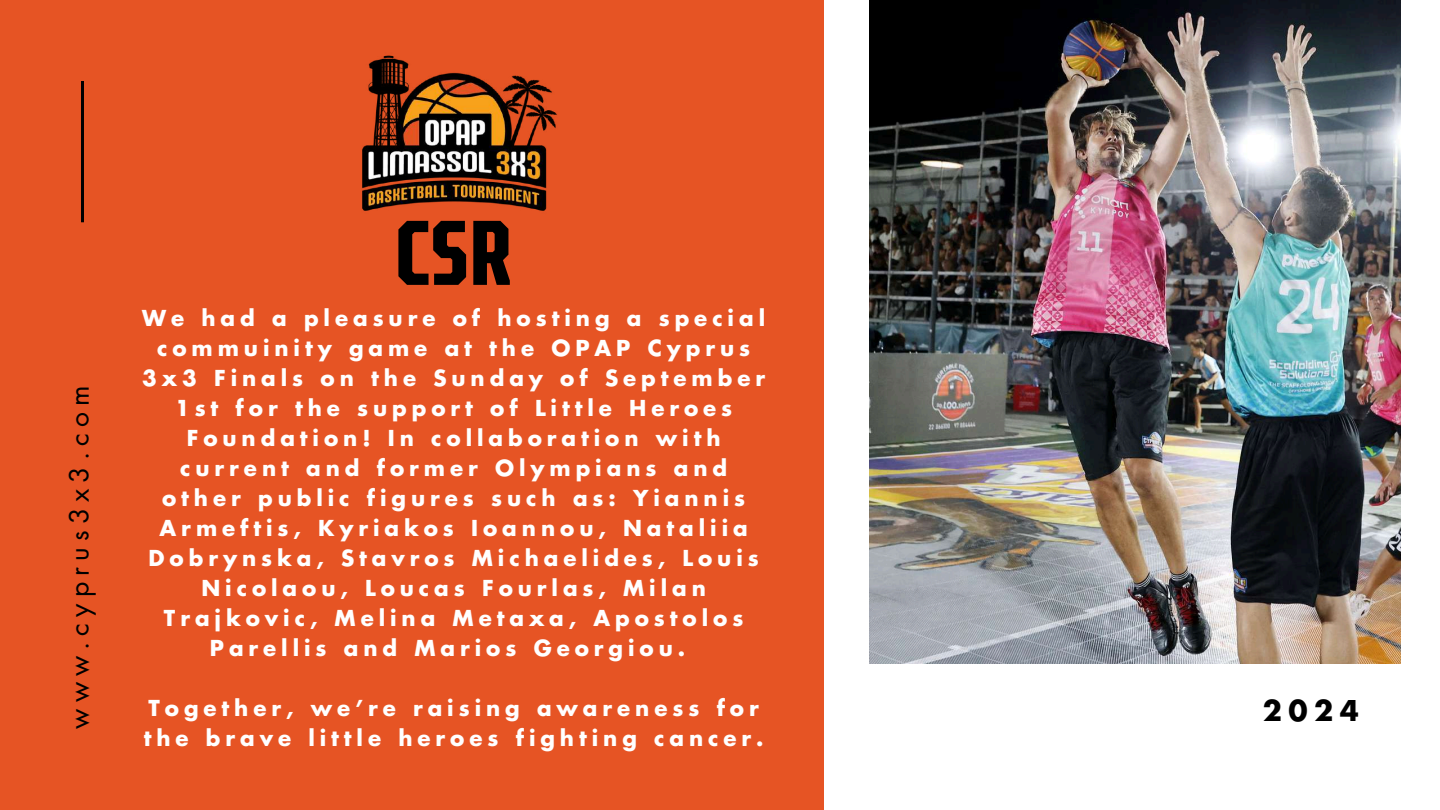
<style>
.page{position:relative;width:1440px;height:810px;background:#fff}
.page>*{position:absolute;margin:0;border:0;box-sizing:border-box;transform-origin:0 0}
.t1{font:700 91.5px "TT Octosquares Comp";color:#000}
.t2{font:700 28px "Futura LT Pro";color:#000}
.t3{font:26.6px "Futura LT Pro";letter-spacing:.23em;color:#000}
.t4{font:700 21.5px/30px "Futura LT Pro";letter-spacing:.23em;color:#fff;text-align:center}
</style>
<div class="page">
<div style="left:0;top:0;width:824px;height:810px;background:#e65424"></div>
<hr style="left:81px;top:81px;width:3px;height:141px;background:#000">
<img style="left:870px;top:0;width:531px;height:664px">
<img style="left:362px;top:55px;width:195px;height:156px">
<p class="t3" style="left:67px;top:729px;width:345px;rotate:-90deg">www.cyprus3x3.com</p>
<h1 class="t1" style="left:394px;top:189px;width:120px">CSR</h1>
<p class="t4" style="left:142px;top:304px;width:624px">We had a pleasure of hosting a special commuinity game at the OPAP Cyprus 3x3 Finals on the Sunday of September 1st for the support of Little Heroes Foundation! In collaboration with current and former Olympians and other public figures such as: Yiannis Armeftis, Kyriakos Ioannou, Nataliia Dobrynska, Stavros Michaelides, Louis Nicolaou, Loucas Fourlas, Milan Trajkovic, Melina Metaxa, Apostolos Parellis and Marios Georgiou.</p>
<p class="t4" style="left:144px;top:694px;width:621px;text-align:left">Together, we’re raising awareness for the brave little heroes fighting cancer.</p>
<h2 class="t2" style="left:1263px;top:698px;width:98px">2024</h2>
</div>
